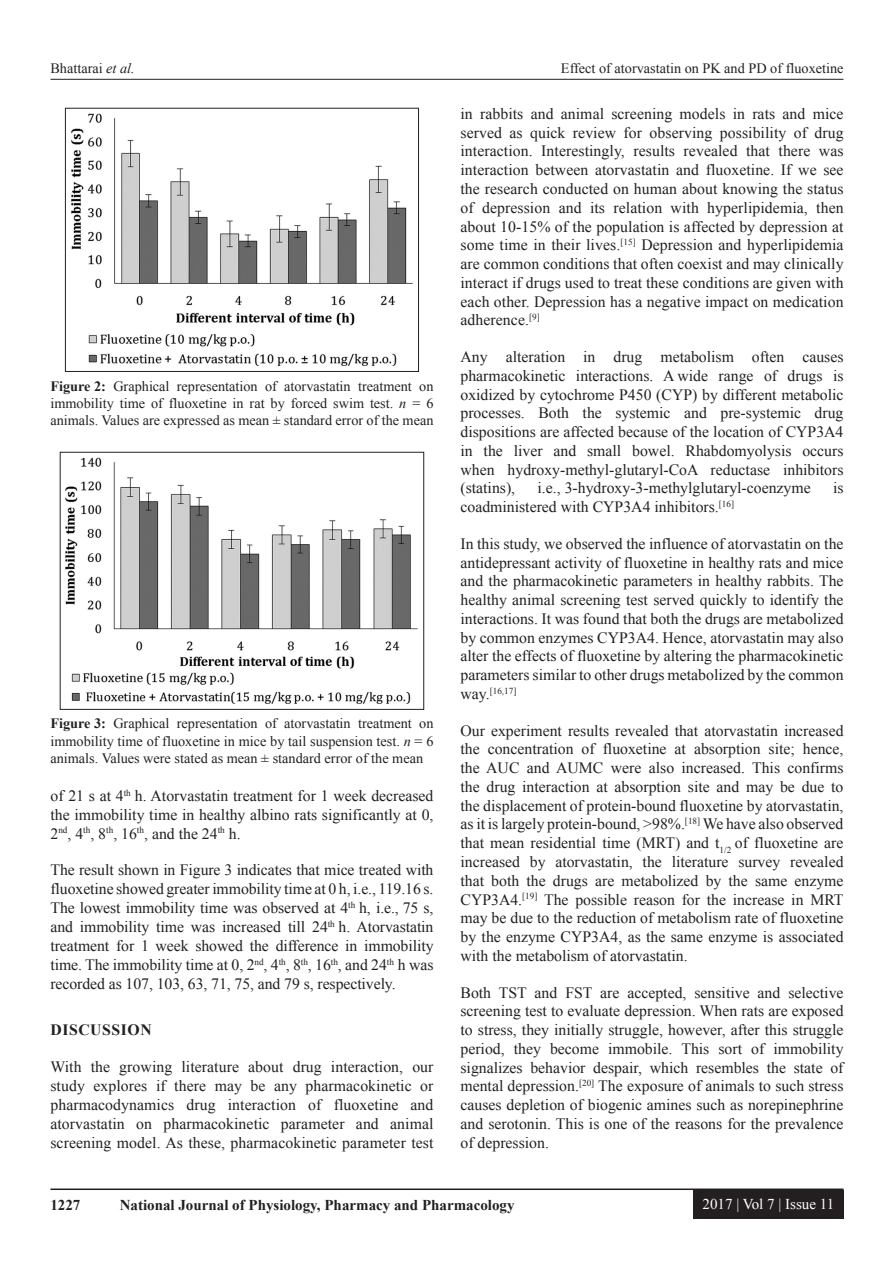
<style>
.page{position:relative;width:894px;height:1263px;background:#fff}
.page>*{position:absolute;margin:0;border:0;box-sizing:border-box;transform-origin:0 0}
.TX{font:15.75px/18.8px "Times New Roman";color:#231f20;text-align:justify}
.t1{font:700 15.75px "Times New Roman";letter-spacing:.035em;color:#231f20}
.t2{font:700 15px "Times New Roman";color:#231f20}
.t3{font:15px "Times New Roman";color:#fff}
.FGC{font:14.25px/17.2px "Times New Roman";color:#231f20;text-align:justify}
.TX-2{font:9.15px "Times New Roman";color:#231f20}
.s1{font-style:italic}
.s2{font-weight:700}
.s3{font-size:15.75px}
</style>
<div class="page">
<hr style="left:50px;top:79px;width:793px;height:1px;background:#231f20">
<hr style="left:50px;top:1188px;width:793px;height:2px;background:#231f20">
<div style="left:693px;top:1190px;width:150px;height:28px;background:#231f20"></div>
<img style="left:65px;top:457px;width:353px;height:247px">
<div style="left:60px;top:452px;width:364px;height:257px;border:1px solid #231f20"></div>
<img style="left:71px;top:113px;width:342px;height:253px">
<div style="left:65px;top:108px;width:353px;height:264px;border:1px solid #231f20"></div>
<p class="FGC" style="left:50px;top:59px;width:86px">Bhattarai <span class="s1">et al.</span></p>
<p class="FGC" style="left:560px;top:59px;width:284px">Effect of atorvastatin on PK and PD of fluoxetine</p>
<p class="FGC" style="left:50px;top:377px;width:384px"><span class="s2">Figure 2:</span> Graphical representation of atorvastatin treatment on immobility time of fluoxetine in rat by forced swim test. <span class="s1">n</span> = 6 animals. Values are expressed as mean ± standard error of the mean</p>
<p class="FGC" style="left:50px;top:714px;width:384px"><span class="s2">Figure 3:</span> Graphical representation of atorvastatin treatment on immobility time of fluoxetine in mice by tail suspension test. <span class="s1">n</span> = 6 animals. Values were stated as mean ± standard error of the mean</p>
<p class="TX" style="left:50px;top:785px;width:384px">of 21 s at 4<sup>th</sup> h. Atorvastatin treatment for 1 week decreased the immobility time in healthy albino rats significantly at 0, 2<sup>nd</sup>, 4<sup>th</sup>, 8<sup>th</sup>, 16<sup>th</sup>, and the 24<sup>th</sup> h.</p>
<p class="TX" style="left:50px;top:860px;width:384px">The result shown in Figure 3 indicates that mice treated with fluoxetine showed greater immobility time at 0 h, i.e., 119.16 s.<br>The lowest immobility time was observed at 4<sup>th</sup> h, i.e., 75 s, and immobility time was increased till 24<sup>th</sup> h. Atorvastatin treatment for 1 week showed the difference in immobility time. The immobility time at 0, 2<sup>nd</sup>, 4<sup>th</sup>, 8<sup>th</sup>, 16<sup>th</sup>, and 24<sup>th</sup> h was recorded as 107, 103, 63, 71, 75, and 79 s, respectively.</p>
<h1 class="t1" style="left:50px;top:1018px;width:103px">DISCUSSION</h1>
<p class="TX" style="left:50px;top:1057px;width:384px">With the growing literature about drug interaction, our study explores if there may be any pharmacokinetic or pharmacodynamics drug interaction of fluoxetine and atorvastatin on pharmacokinetic parameter and animal screening model. As these, pharmacokinetic parameter test</p>
<p class="TX" style="left:460px;top:104px;width:384px">in rabbits and animal screening models in rats and mice served as quick review for observing possibility of drug interaction. Interestingly, results revealed that there was interaction between atorvastatin and fluoxetine. If we see the research conducted on human about knowing the status of depression and its relation with hyperlipidemia, then about 10-15% of the population is affected by depression at some time in their lives.<sup>[15]</sup> Depression and hyperlipidemia are common conditions that often coexist and may clinically interact if drugs used to treat these conditions are given with each other. Depression has a negative impact on medication adherence.<sup>[9]</sup></p>
<p class="TX" style="left:460px;top:347px;width:384px">Any alteration in drug metabolism often causes pharmacokinetic interactions. A wide range of drugs is oxidized by cytochrome P450 (CYP) by different metabolic processes. Both the systemic and pre-systemic drug dispositions are affected because of the location of CYP3A4 in the liver and small bowel. Rhabdomyolysis occurs when hydroxy-methyl-glutaryl-CoA reductase inhibitors (statins),</p>
<p class="TX" style="left:537px;top:478px;width:274px">i.e., 3-hydroxy-3-methylglutaryl-coenzyme</p>
<p class="TX" style="left:832px;top:478px;width:12px">is</p>
<p class="TX" style="left:460px;top:497px;width:275px">coadministered with CYP3A4 inhibitors.<sup>[16]</sup></p>
<p class="TX" style="left:460px;top:534px;width:384px">In this study, we observed the influence of atorvastatin on the antidepressant activity of fluoxetine in healthy rats and mice and the pharmacokinetic parameters in healthy rabbits. The healthy animal screening test served quickly to identify the interactions. It was found that both the drugs are metabolized by common enzymes CYP3A4. Hence, atorvastatin may also alter the effects of fluoxetine by altering the pharmacokinetic parameters similar to other drugs metabolized by the common</p>
<p class="TX-2" style="left:460px;top:684px;width:57px"><span class="s3">way.</span>[16,17]</p>
<p class="TX" style="left:460px;top:720px;width:384px">Our experiment results revealed that atorvastatin increased the concentration of fluoxetine at absorption site; hence, the AUC and AUMC were also increased. This confirms the drug interaction at absorption site and may be due to the displacement of protein-bound fluoxetine by atorvastatin, as it is largely protein-bound, &gt;98%.<sup>[18]</sup> We have also observed that mean residential time (MRT) and t<sub>1/2</sub> of fluoxetine are increased by atorvastatin, the literature survey revealed that both the drugs are metabolized by the same enzyme CYP3A4.<sup>[19]</sup> The possible reason for the increase in MRT may be due to the reduction of metabolism rate of fluoxetine by the enzyme CYP3A4, as the same enzyme is associated with the metabolism of atorvastatin.</p>
<p class="TX" style="left:460px;top:982px;width:384px">Both TST and FST are accepted, sensitive and selective screening test to evaluate depression. When rats are exposed to stress, they initially struggle, however, after this struggle period, they become immobile. This sort of immobility signalizes behavior despair, which resembles the state of mental depression.<sup>[20]</sup> The exposure of animals to such stress causes depletion of biogenic amines such as norepinephrine and serotonin. This is one of the reasons for the prevalence of depression.</p>
<p class="t2" style="left:50px;top:1194px;width:31px">1227</p>
<p class="t2" style="left:120px;top:1194px;width:396px">National Journal of Physiology, Pharmacy and Pharmacology</p>
<p class="t3" style="left:702px;top:1193px;width:133px">2017 | Vol 7 | Issue 11</p>
</div>
